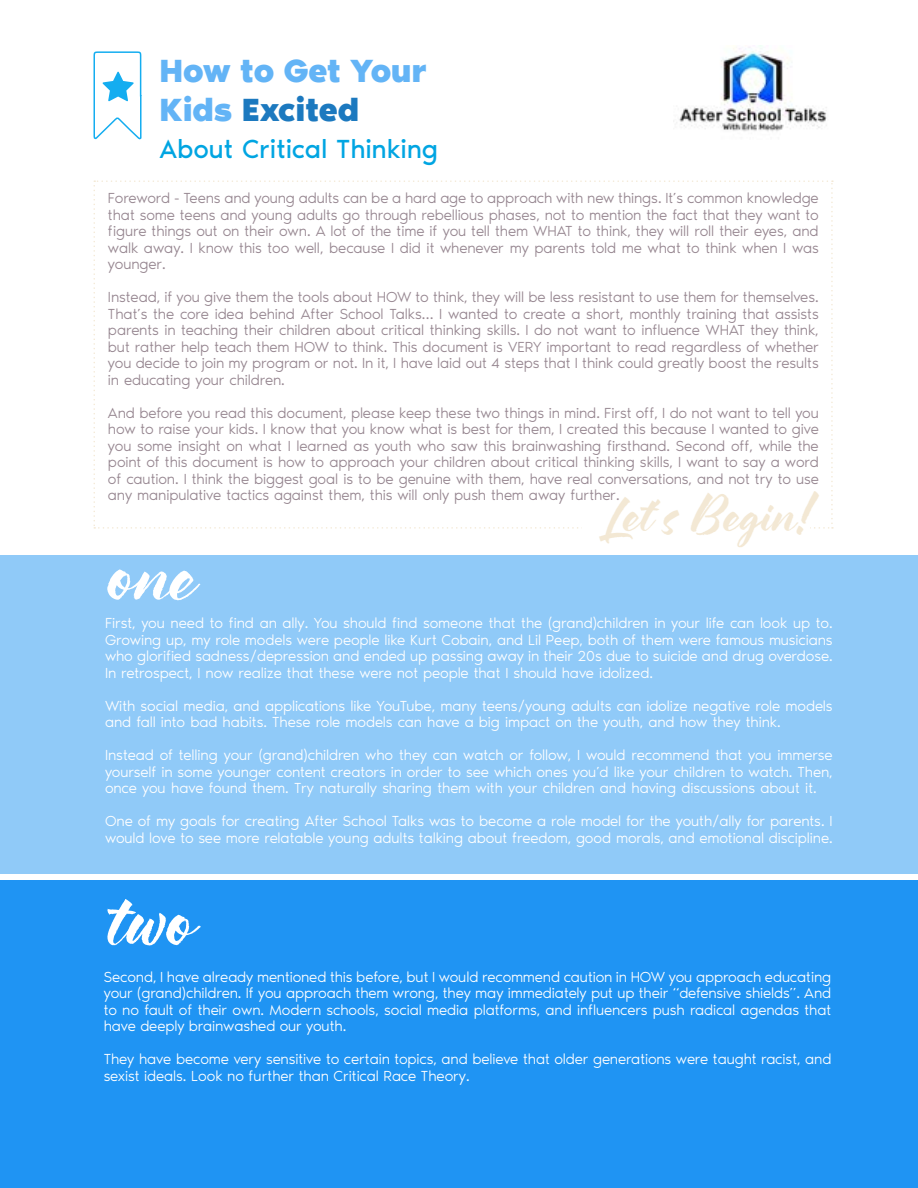
<style>
.page{position:relative;width:918px;height:1188px;background:#fff}
.page>*{position:absolute;margin:0;border:0;box-sizing:border-box;transform-origin:0 0}
.t1{font:61.5px "Hello Bloomie Script";color:#fff}
.t2{font:40.5px "Hello Bloomie Script";color:#f3e8d4}
.t3{font:700 33px/39.6px "Noir Pro";letter-spacing:-.01em;color:#63b4f6}
.t4{font:27px "Noir Pro";color:#00a5e2}
.t5{font:300 15px/16.5px "Noir Pro";letter-spacing:-.01em;color:#fff;text-align:justify}
.t6{font:300 15px/16.5px "Noir Pro";letter-spacing:-.01em;color:#968690;text-align:justify}
.s1{color:#1c79bf}
</style>
<div class="page">
<div style="left:0;top:555px;width:918px;height:319px;background:#90caf8"></div>
<div style="left:0;top:881px;width:918px;height:307px;background:#1f94f3"></div>
<svg style="left:93px;top:51px;width:49px;height:89px"></svg>
<svg style="left:93px;top:180px;width:740px;height:349px"></svg>
<div style="left:582px;top:511px;width:227px;height:37px;background:#fff"></div>
<img style="left:676px;top:45px;width:151px;height:87px">
<h3 class="t3" style="left:159px;top:48px;width:269px">How to Get Your<br>Kids <span class="s1">Excited</span></h3>
<h3 class="t4" style="left:159px;top:128px;width:280px">About Critical Thinking</h3>
<p class="t6" style="left:108px;top:189px;width:712px">Foreword - Teens and young adults can be a hard age to approach with new things s’I t. common knowledge that some teens and young adults go through rebellious phases, not to mention the fact that they want to figure things out on their own A. lot of the time if you tell them WHAT to think, they will roll their eyes, and walk away I. know this too well, because I did it whenever my parents told me what to think when I was younger.</p>
<p class="t6" style="left:108px;top:288px;width:712px">Instead if, you give them the tools about HOW to think, they will be less resistant to use them for themselves.<br>That s’ the core idea behind After School Talks… I wanted to create a short, monthly training that assists parents in teaching their children about critical thinking skills I. do not want to influence WHAT they think, but rather help teach them HOW to think. This document is VERY important to read regardless of whether you decide to join my program or not In. I,i t have laid out 4 steps that I think could greatly boost the results in educating your children.</p>
<p class="t6" style="left:108px;top:404px;width:712px">And before you read this document, please keep these two things in mind. First off I, do not want to tell you how to raise your kids I. know that you know what is best for them I, created this because I wanted to give you some insight on what I learned as youth who saw this brainwashing firsthand. Second off, while the point of this document is how to approach your children about critical thinking skills I, want to say a word of caution I. think the biggest goal is to be genuine with them, have real conversations, and not try to use any manipulative tactics against them, this will only push them away further.</p>
<h2 class="t2" style="left:598px;top:493px;width:222px">Let s’ Begin!</h2>
<h1 class="t1" style="left:106px;top:541px;width:90px">one</h1>
<p class="t5" style="left:105px;top:614px;width:729px">First, you need to find an ally. You should find someone that the (grand)children in your life can look up to.<br>Growing up, my role models were people like Kurt Cobain, and Lil Peep, both of them were famous musicians who glorified sadness/depression and ended up passing away in their 20s due to suicide and drug overdose.<br>In retrospect I, now realize that these were not people that I should have idolized.</p>
<p class="t5" style="left:105px;top:697px;width:729px">With social media, and applications like YouTube, many teens/young adults can idolize negative role models and fall into bad habits. These role models can have a big impact on the youth, and how they think.</p>
<p class="t5" style="left:105px;top:746px;width:729px">Instead of telling your (grand)children who they can watch or follow I, would recommend that you immerse yourself in some younger content creators in order to see which ones you d’ like your children to watch. Then, once you have found them. Try naturally sharing them with your children and having discussions about .i t</p>
<p class="t5" style="left:105px;top:812px;width:729px">One of my goals for creating After School Talks was to become a role model for the youth/ally for parents I. would love to see more relatable young adults talking about freedom, good morals, and emotional discipline.</p>
<h1 class="t1" style="left:106px;top:887px;width:89px">two</h1>
<p class="t5" style="left:104px;top:968px;width:729px">Second I, have already mentioned this before, but I would recommend caution in HOW you approach educating your (grand)children If. you approach them wrong, they may immediately put up their “defensive shields .” And to no fault of their own. Modern schools, social media platforms, and influencers push radical agendas that have deeply brainwashed our youth.</p>
<p class="t5" style="left:104px;top:1050px;width:729px">They have become very sensitive to certain topics, and believe that older generations were taught racist, and sexist ideals. Look no further than Critical Race Theory.</p>
</div>
